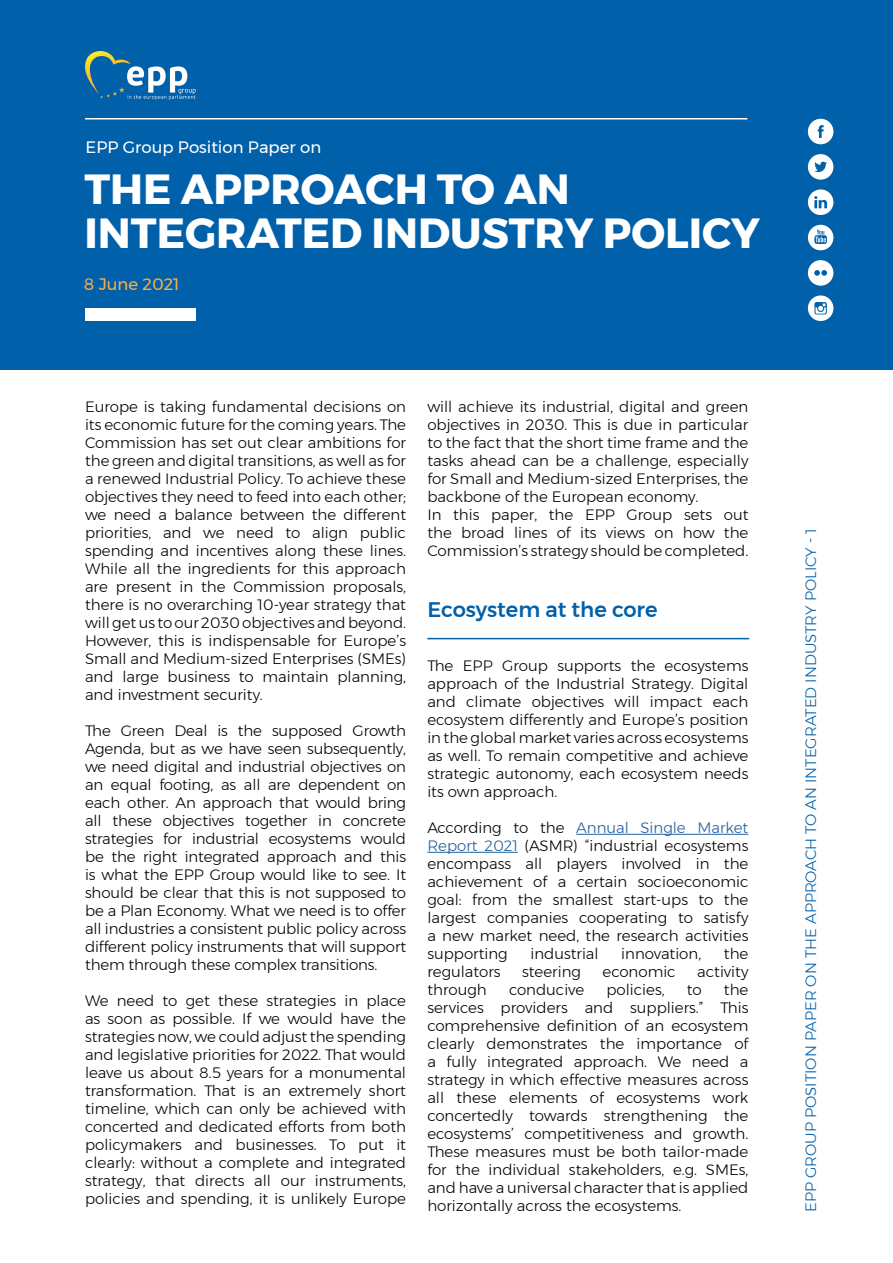
<style>
.page{position:relative;width:893px;height:1263px;background:#fff}
.page>*{position:absolute;margin:0;border:0;box-sizing:border-box;transform-origin:0 0}
.t1{font:700 42px/43.5px "Montserrat";color:#fff}
.t2{font:500 21px "Montserrat";color:#0060a9}
.t3{font:16.5px "Montserrat";color:#fff}
.t4{font:16.5px "Montserrat";color:#fbae44}
.t5{font:300 15px/18px "Montserrat";color:#000;text-align:justify}
.t6{font:300 15px "Montserrat";color:#0060a9}
.s1{color:#215e9e}
</style>
<div class="page">
<div style="left:0;top:0;width:893px;height:370px;background:#0060a9"></div>
<svg style="left:85px;top:51px;width:111px;height:49px"></svg>
<hr style="left:85px;top:118px;width:662px;height:1px;background:#fff">
<div style="left:85px;top:308px;width:111px;height:13px;background:#fff"></div>
<svg style="left:808px;top:119px;width:25px;height:25px"></svg>
<svg style="left:808px;top:154px;width:25px;height:26px"></svg>
<svg style="left:808px;top:189px;width:25px;height:26px"></svg>
<svg style="left:808px;top:260px;width:25px;height:26px"></svg>
<svg style="left:808px;top:295px;width:25px;height:26px"></svg>
<svg style="left:808px;top:225px;width:25px;height:25px"></svg>
<hr style="left:576px;top:834px;width:172px;height:1px;background:#215e9e">
<hr style="left:427px;top:852px;width:91px;height:1px;background:#215e9e">
<hr style="left:427px;top:638px;width:322px;height:1px;background:#0060a9">
<p class="t3" style="left:86px;top:134px;width:237px">EPP Group Position Paper on</p>
<h1 class="t1" style="left:85px;top:167px;width:677px">THE APPROACH TO AN<br>INTEGRATED INDUSTRY POLICY</h1>
<p class="t4" style="left:84px;top:272px;width:97px">8 June 2021</p>
<p class="t5" style="left:85px;top:397px;width:323px">Europe is taking fundamental decisions on its economic future for the coming years. The Commission has set out clear ambitions for the green and digital transitions, as well as for a renewed Industrial Policy. To achieve these objectives they need to feed into each other; we need a balance between the different priorities, and we need to align public spending and incentives along these lines.<br>While all the ingredients for this approach are present in the Commission proposals, there is no overarching 10-year strategy that will get us to our 2030 objectives and beyond.<br>However, this is indispensable for Europe’s Small and Medium-sized Enterprises (SMEs) and large business to maintain planning, and investment security.</p>
<p class="t5" style="left:85px;top:721px;width:323px">The Green Deal is the supposed Growth Agenda, but as we have seen subsequently, we need digital and industrial objectives on an equal footing, as all are dependent on each other. An approach that would bring all these objectives together in concrete strategies for industrial ecosystems would be the right integrated approach and this is what the EPP Group would like to see. It should be clear that this is not supposed to be a Plan Economy. What we need is to offer all industries a consistent public policy across different policy instruments that will support them through these complex transitions.</p>
<p class="t5" style="left:85px;top:991px;width:323px">We need to get these strategies in place as soon as possible. If we would have the strategies now, we could adjust the spending and legislative priorities for 2022. That would leave us about 8.5 years for a monumental transformation. That is an extremely short timeline, which can only be achieved with concerted and dedicated efforts from both policymakers and businesses. To put it clearly: without a complete and integrated strategy, that directs all our instruments, policies and spending, it is unlikely Europe</p>
<p class="t5" style="left:427px;top:397px;width:323px;text-align:left">will achieve its industrial, digital and green objectives in 2030. This is due in particular to the fact that the short time frame and the tasks ahead can be a challenge, especially for Small and Medium-sized Enterprises, the backbone of the European economy.<br>In this paper, the EPP Group sets out the broad lines of its views on how the Commission’s strategy should be completed.</p>
<h2 class="t2" style="left:427px;top:593px;width:232px">Ecosystem at the core</h2>
<p class="t5" style="left:427px;top:657px;width:323px">The EPP Group supports the ecosystems approach of the Industrial Strategy. Digital and climate objectives will impact each ecosystem differently and Europe’s position in the global market varies across ecosystems as well. To remain competitive and achieve strategic autonomy, each ecosystem needs its own approach.</p>
<p class="t5" style="left:427px;top:819px;width:323px">According to the <span class="s1">Annual Single Market Report 2021</span> (ASMR) “industrial ecosystems encompass all players involved in the achievement of a certain socioeconomic goal: from the smallest start-ups to the largest companies cooperating to satisfy a new market need, the research activities supporting</p>
<p class="t5" style="left:530px;top:945px;width:70px">industrial</p>
<p class="t5" style="left:621px;top:945px;width:81px">innovation,</p>
<p class="t5" style="left:724px;top:945px;width:26px">the</p>
<p class="t5" style="left:427px;top:963px;width:75px">regulators</p>
<p class="t5" style="left:522px;top:963px;width:60px">steering</p>
<p class="t5" style="left:602px;top:963px;width:75px">economic</p>
<p class="t5" style="left:697px;top:963px;width:53px">activity</p>
<p class="t5" style="left:427px;top:981px;width:61px">through</p>
<p class="t5" style="left:509px;top:981px;width:77px">conducive</p>
<p class="t5" style="left:606px;top:981px;width:60px">policies,</p>
<p class="t5" style="left:687px;top:981px;width:16px">to</p>
<p class="t5" style="left:427px;top:981px;width:323px;text-indent:297px">the services providers and suppliers.” This comprehensive definition of an ecosystem clearly demonstrates the importance of a fully integrated approach. We need a strategy in which effective measures across all these elements of ecosystems work concertedly towards strengthening the ecosystems’ competitiveness and growth.<br>These measures must be both tailor-made for the individual stakeholders, e.g. SMEs, and have a universal character that is applied horizontally across the ecosystems.</p>
<p class="t6" style="left:799px;top:1212px;width:685px;rotate:-90deg">EPP GROUP POSITION PAPER ON THE APPROACH TO AN INTEGRATED INDUSTRY POLICY - 1</p>
</div>
